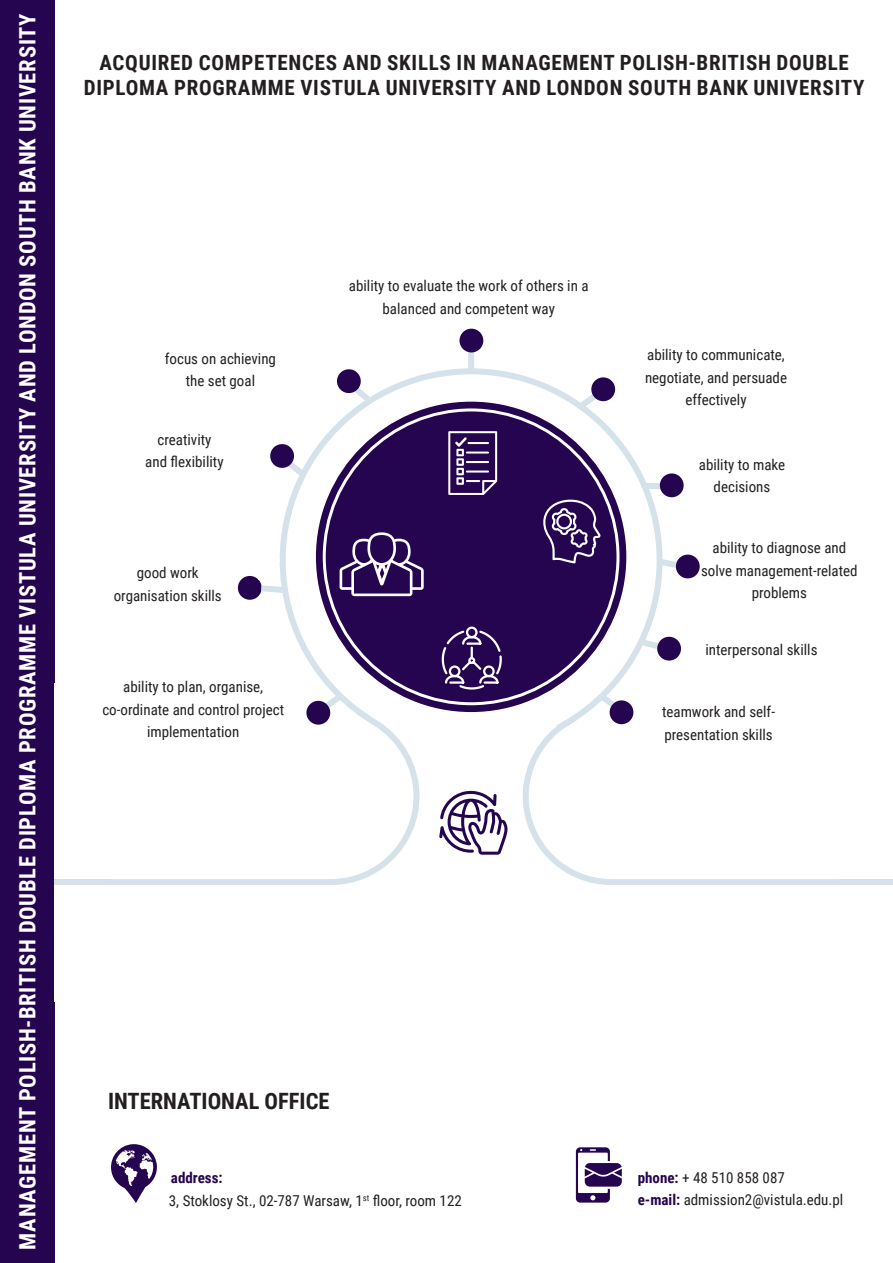
<style>
.page{position:relative;width:893px;height:1263px;background:#fff}
.page>*{position:absolute;margin:0;border:0;box-sizing:border-box;transform-origin:0 0}
.t1{font:700 22.5px "Roboto Condensed";letter-spacing:.035em;color:#fff}
.t2{font:700 22.5px "Roboto Condensed";color:#231f20}
.t3{font:700 21px/25.2px "Roboto Condensed";letter-spacing:.035em;color:#231f20;text-align:center}
.t4{font:15px/22.5px "Roboto Condensed";color:#231f20;text-align:center}
.t5{font:700 15px "Roboto Condensed";color:#260550}
.s1{font-weight:700;color:#260550}
</style>
<div class="page">
<div style="left:0;top:0;width:54px;height:1263px;background:#260550"></div>
<div style="left:54px;top:879px;width:57px;height:6px;background:#d5e2e9"></div>
<div style="left:838px;top:879px;width:55px;height:6px;background:#d5e2e9"></div>
<svg style="left:111px;top:346px;width:727px;height:539px"></svg>
<div style="left:315px;top:401px;width:312px;height:312px;background:#260550;border-radius:50%"></div>
<svg style="left:340px;top:532px;width:84px;height:64px"></svg>
<svg style="left:543px;top:500px;width:57px;height:63px"></svg>
<svg style="left:556px;top:727px;width:41px;height:28px"></svg>
<svg style="left:448px;top:431px;width:49px;height:64px"></svg>
<div style="left:238px;top:576px;width:24px;height:24px;background:#260550;border-radius:50%"></div>
<div style="left:459px;top:329px;width:24px;height:23px;background:#260550;border-radius:50%"></div>
<svg style="left:320px;top:694px;width:21px;height:18px"></svg>
<svg style="left:600px;top:694px;width:20px;height:17px"></svg>
<div style="left:306px;top:701px;width:24px;height:24px;background:#260550;border-radius:50%"></div>
<div style="left:610px;top:700px;width:23px;height:24px;background:#260550;border-radius:50%"></div>
<svg style="left:335px;top:368px;width:35px;height:33px"></svg>
<svg style="left:580px;top:390px;width:21px;height:18px"></svg>
<div style="left:591px;top:377px;width:24px;height:24px;background:#260550;border-radius:50%"></div>
<svg style="left:643px;top:635px;width:39px;height:27px"></svg>
<div style="left:645px;top:483px;width:22px;height:6px;background:#d5e2e9"></div>
<svg style="left:653px;top:472px;width:32px;height:36px"></svg>
<svg style="left:661px;top:553px;width:40px;height:27px"></svg>
<svg style="left:441px;top:626px;width:61px;height:64px"></svg>
<svg style="left:269px;top:442px;width:34px;height:34px"></svg>
<svg style="left:250px;top:543px;width:30px;height:29px"></svg>
<div style="left:258px;top:550px;width:19px;height:30px;background:#fff"></div>
<svg style="left:261px;top:585px;width:22px;height:8px"></svg>
<svg style="left:439px;top:789px;width:69px;height:66px"></svg>
<svg style="left:576px;top:1147px;width:46px;height:55px"></svg>
<svg style="left:111px;top:1144px;width:46px;height:59px"></svg>
<p class="t1" style="left:12px;top:1250px;width:1237px;rotate:-90deg">MANAGEMENT POLISH-BRITISH DOUBLE DIPLOMA PROGRAMME VISTULA UNIVERSITY AND LONDON SOUTH BANK UNIVERSITY</p>
<p class="t3" style="left:84px;top:49px;width:782px">ACQUIRED COMPETENCES AND SKILLS IN MANAGEMENT POLISH-BRITISH DOUBLE<br>DIPLOMA PROGRAMME VISTULA UNIVERSITY AND LONDON SOUTH BANK UNIVERSITY</p>
<p class="t4" style="left:165px;top:347px;width:113px">focus on achieving</p>
<p class="t4" style="left:186px;top:369px;width:71px">the set goal</p>
<p class="t4" style="left:157px;top:427px;width:55px">creativity</p>
<p class="t4" style="left:145px;top:450px;width:80px">and flexibility</p>
<p class="t4" style="left:137px;top:561px;width:63px">good work</p>
<p class="t4" style="left:114px;top:584px;width:110px">organisation skills</p>
<p class="t4" style="left:123px;top:675px;width:141px">ability to plan, organise,</p>
<p class="t4" style="left:102px;top:697px;width:183px">co-ordinate and control project implementation</p>
<p class="t4" style="left:349px;top:274px;width:241px">ability to evaluate the work of others in a</p>
<p class="t4" style="left:383px;top:297px;width:174px">balanced and competent way</p>
<p class="t4" style="left:645px;top:343px;width:144px">ability to communicate, negotiate, and persuade effectively</p>
<p class="t4" style="left:699px;top:453px;width:88px">ability to make</p>
<p class="t4" style="left:714px;top:475px;width:58px">decisions</p>
<p class="t4" style="left:701px;top:536px;width:158px">ability to diagnose and solve management-related problems</p>
<p class="t4" style="left:705px;top:637px;width:114px">interpersonal skills</p>
<p class="t4" style="left:662px;top:700px;width:115px;text-align:left">teamwork and self&shy;presentation skills</p>
<p class="t2" style="left:108px;top:1085px;width:223px">INTERNATIONAL OFFICE</p>
<p class="t5" style="left:171px;top:1167px;width:53px">address:</p>
<p class="t4" style="left:169px;top:1188px;width:294px">3, Stoklosy St., 02-787 Warsaw, 1<sup>st</sup> floor, room 122</p>
<p class="t4" style="left:638px;top:1165px;width:149px"><span class="s1">phone:</span> + 48 510 858 087</p>
<p class="t4" style="left:638px;top:1188px;width:207px"><span class="s1">e-mail:</span> admission2@vistula.edu.pl</p>
</div>
